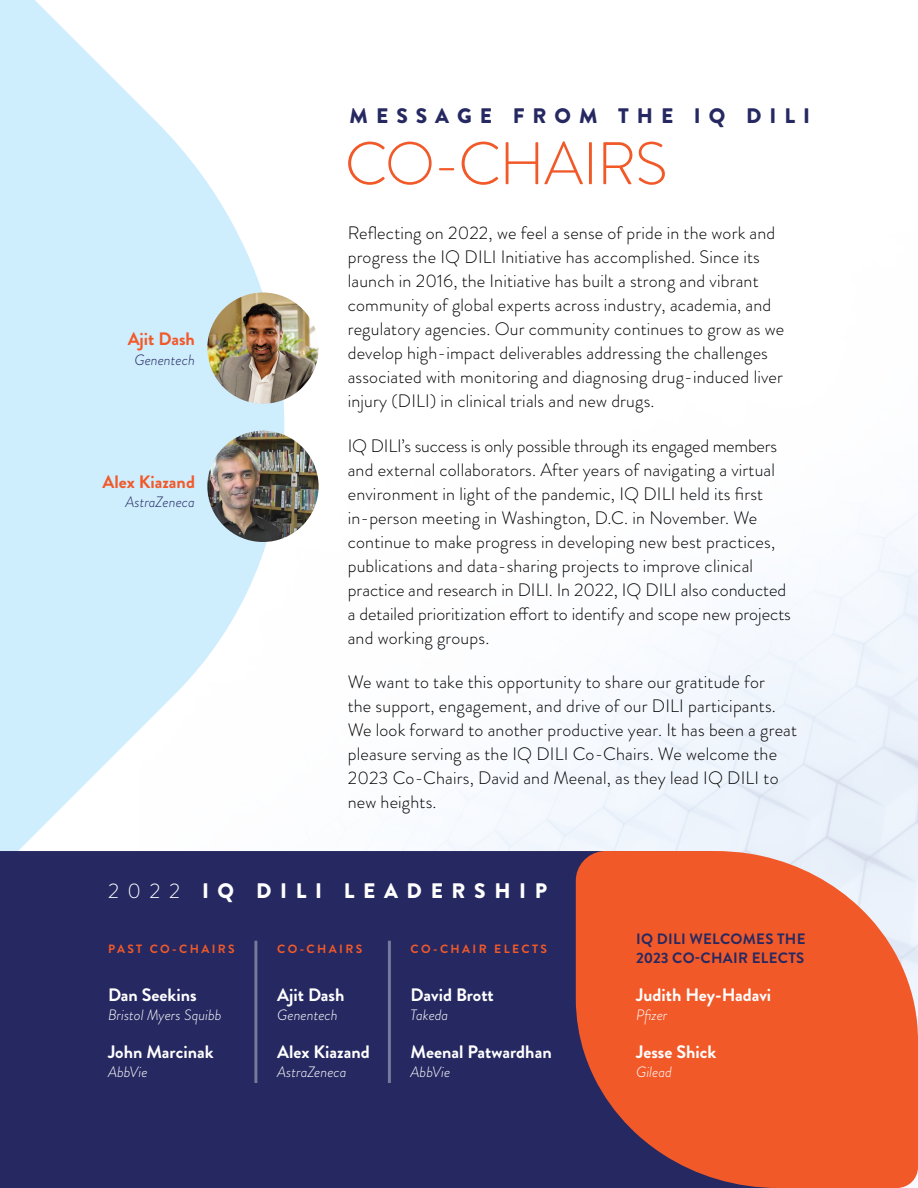
<style>
.page{position:relative;width:918px;height:1188px;background:#fff}
.page>*{position:absolute;margin:0;border:0;box-sizing:border-box;transform-origin:0 0}
.t1{font:300 60px "Brandon Grotesque";letter-spacing:-.02em;color:#f25929}
.t2{font:900 21px "Brandon Grotesque";letter-spacing:.41em;color:#fff}
.t3{font:900 21px "Brandon Grotesque";letter-spacing:.38em;color:#262961}
.Body_Copy{font:300 18px/24px "Brandon Grotesque";letter-spacing:.01em;color:#000}
.Body_Copy-2{font:700 18px "Brandon Grotesque";color:#fff}
.Body_Copy-3{font:700 18px "Brandon Grotesque";color:#f25929}
.Body_Copy-4{font:italic 300 15px "Brandon Grotesque";color:#fff}
.Body_Copy-5{font:700 15px/19.5px "Brandon Grotesque";letter-spacing:.02em;color:#262961}
.Body_Copy-6{font:italic 300 15px "Brandon Grotesque";color:#262961}
.Body_Copy-7{font:700 12px "Brandon Grotesque";letter-spacing:.2em;color:#f25929}
.s1{font-weight:300}
</style>
<div class="page">
<svg style="left:0;top:0;width:284px;height:851px;fill:#ceedfd"></svg>
<div style="left:0;top:851px;width:576px;height:337px;background:#262961"></div>
<hr style="left:254px;top:941px;width:3px;height:142px;background:#fff">
<svg style="left:576px;top:851px;width:342px;height:337px;background:#e2603b"></svg>
<hr style="left:388px;top:941px;width:3px;height:142px;background:#fff">
<img style="left:207px;top:293px;width:112px;height:111px;border-radius:56px">
<img style="left:207px;top:431px;width:112px;height:111px;border-radius:56px">
<p class="Body_Copy-3" style="left:128px;top:326px;width:69px">Ajit Dash</p>
<p class="Body_Copy-6" style="left:134px;top:349px;width:62px">Genentech</p>
<p class="Body_Copy-3" style="left:103px;top:469px;width:94px">Alex Kiazand</p>
<p class="Body_Copy-6" style="left:126px;top:492px;width:71px">AstraZeneca</p>
<p class="t3" style="left:350px;top:101px;width:462px">MESSAGE FROM THE IQ DILI</p>
<p class="t1" style="left:345px;top:123px;width:324px">CO-CHAIRS</p>
<p class="Body_Copy" style="left:348px;top:221px;width:438px">Reflecting on 2022, we feel a sense of pride in the work and progress the IQ DILI Initiative has accomplished. Since its launch in 2016, the Initiative has built a strong and vibrant community of global experts across industry, academia, and regulatory agencies. Our community continues to grow as we develop high-impact deliverables addressing the challenges associated with monitoring and diagnosing drug-induced liver injury (DILI) in clinical trials and new drugs.</p>
<p class="Body_Copy" style="left:348px;top:434px;width:445px">IQ DILI’s success is only possible through its engaged members and external collaborators. After years of navigating a virtual environment in light of the pandemic, IQ DILI held its first in-person meeting in Washington, D.C. in November. We continue to make progress in developing new best practices, publications and data-sharing projects to improve clinical practice and research in DILI. In 2022, IQ DILI also conducted a detailed prioritization effort to identify and scope new projects and working groups.</p>
<p class="Body_Copy" style="left:348px;top:670px;width:451px">We want to take this opportunity to share our gratitude for<br>the support, engagement, and drive of our DILI participants.<br>We look forward to another productive year. It has been a great pleasure serving as the IQ DILI Co-Chairs. We welcome the 2023 Co-Chairs, David and Meenal, as they lead IQ DILI to new heights.</p>
<p class="t2" style="left:108px;top:876px;width:441px"><span class="s1">2022</span> IQ DILI LEADERSHIP</p>
<p class="Body_Copy-7" style="left:108px;top:940px;width:128px">PAST CO-CHAIRS</p>
<p class="Body_Copy-2" style="left:108px;top:982px;width:90px">Dan Seekins</p>
<p class="Body_Copy-4" style="left:108px;top:1005px;width:115px">Bristol Myers Squibb</p>
<p class="Body_Copy-2" style="left:108px;top:1039px;width:107px">John Marcinak</p>
<p class="Body_Copy-4" style="left:108px;top:1062px;width:41px">AbbVie</p>
<p class="Body_Copy-7" style="left:277px;top:940px;width:87px">CO-CHAIRS</p>
<p class="Body_Copy-2" style="left:277px;top:982px;width:69px">Ajit Dash</p>
<p class="Body_Copy-4" style="left:277px;top:1005px;width:62px">Genentech</p>
<p class="Body_Copy-2" style="left:277px;top:1039px;width:94px">Alex Kiazand</p>
<p class="Body_Copy-4" style="left:277px;top:1062px;width:71px">AstraZeneca</p>
<p class="Body_Copy-7" style="left:411px;top:940px;width:138px">CO-CHAIR ELECTS</p>
<p class="Body_Copy-2" style="left:411px;top:982px;width:85px">David Brott</p>
<p class="Body_Copy-4" style="left:411px;top:1005px;width:39px">Takeda</p>
<p class="Body_Copy-2" style="left:411px;top:1039px;width:143px">Meenal Patwardhan</p>
<p class="Body_Copy-4" style="left:411px;top:1062px;width:41px">AbbVie</p>
<p class="Body_Copy-5" style="left:636px;top:929px;width:171px">IQ DILI WELCOMES THE<br>2023 CO-CHAIR ELECTS</p>
<p class="Body_Copy-2" style="left:636px;top:982px;width:137px">Judith Hey-Hadavi</p>
<p class="Body_Copy-4" style="left:636px;top:1005px;width:33px">Pfizer</p>
<p class="Body_Copy-2" style="left:636px;top:1039px;width:82px">Jesse Shick</p>
<p class="Body_Copy-4" style="left:636px;top:1062px;width:37px">Gilead</p>
</div>
